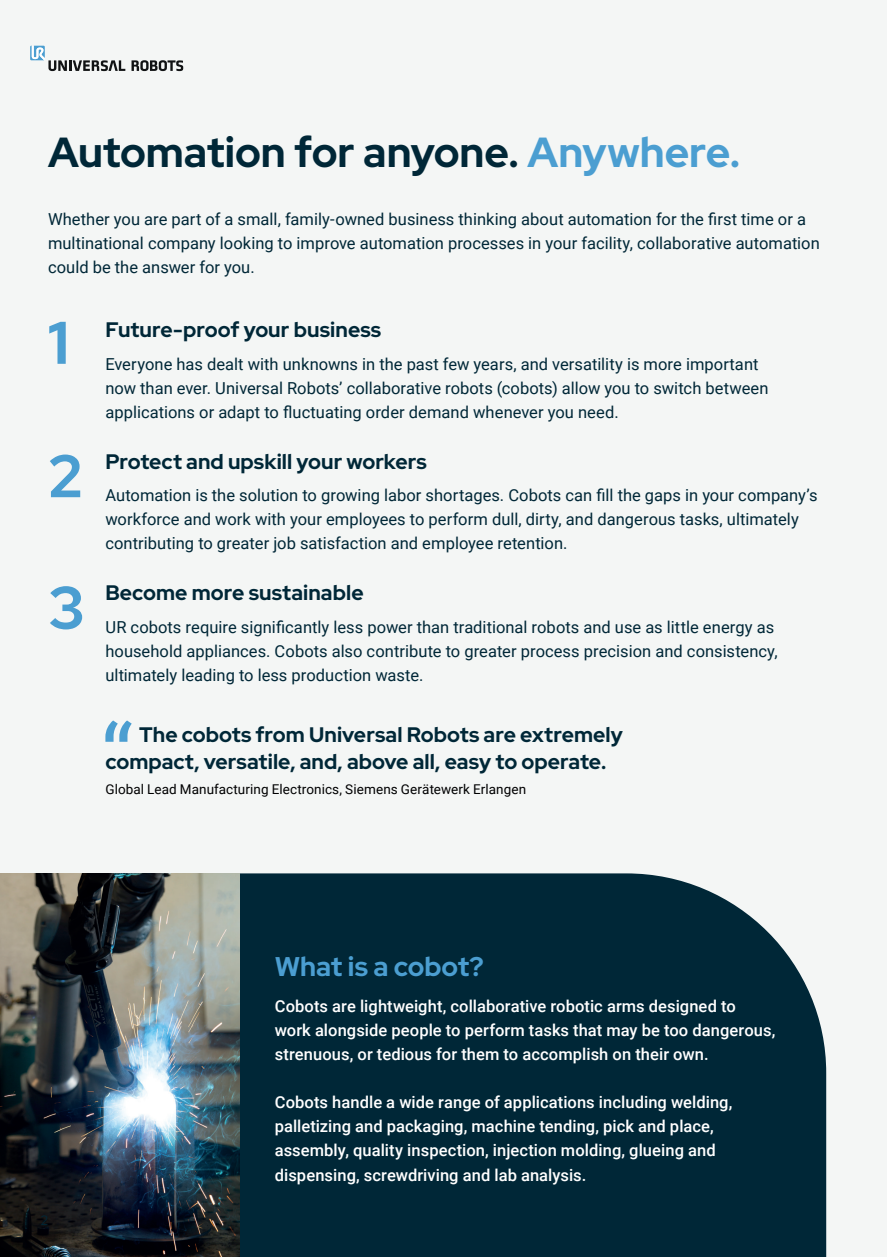
<style>
.page{position:relative;width:887px;height:1257px;background:#f4f6f5}
.page>*{position:absolute;margin:0;border:0;box-sizing:border-box;transform-origin:0 0}
.t1{font:700 60px/131.6px "Red Hat Display";color:#4b9ed1}
.t2{font:700 42px "Red Hat Display";color:#002737}
.t3{font:700 27px "Red Hat Display";letter-spacing:-.005em;color:#4b9ed1}
.t4{font:700 21px/27px "Red Hat Display";letter-spacing:.005em;color:#002737}
.t5{font:16.5px/24px "Roboto";color:#002737}
.t6{font:500 16.5px/24px "Roboto";letter-spacing:.005em;color:#fff}
.t7{font:13.5px "Roboto";letter-spacing:.005em;color:#000001}
.t8{font:13.5px "Red Hat Display";color:#002737}
.s1{color:#4b9ed1}
</style>
<div class="page">
<div style="left:239px;top:873px;width:587px;height:384px;background:#002737"></div>
<img style="left:0;top:873px;width:239px;height:384px">
<svg style="left:105px;top:720px;width:27px;height:22px"></svg>
<svg style="left:132px;top:60px;width:51px;height:11px"></svg>
<svg style="left:30px;top:46px;width:95px;height:25px"></svg>
<h2 class="t2" style="left:48px;top:125px;width:694px">Automation for anyone. <span class="s1">Anywhere.</span></h2>
<p class="t5" style="left:48px;top:206px;width:773px">Whether you are part of a small, family-owned business thinking about automation for the first time or a multinational company looking to improve automation processes in your facility, collaborative automation could be the answer for you.</p>
<h1 class="t1" style="left:48px;top:276px;width:22px">1</h1>
<h1 class="t1" style="left:48px;top:409px;width:38px">2<br>3</h1>
<p class="t4" style="left:105px;top:316px;width:277px">Future-proof your business</p>
<p class="t5" style="left:105px;top:351px;width:665px">Everyone has dealt with unknowns in the past few years, and versatility is more important now than ever. Universal Robots’ collaborative robots (cobots) allow you to switch between applications or adapt to fluctuating order demand whenever you need.</p>
<p class="t4" style="left:105px;top:447px;width:323px">Protect and upskill your workers</p>
<p class="t5" style="left:105px;top:483px;width:714px">Automation is the solution to growing labor shortages. Cobots can fill the gaps in your company’s workforce and work with your employees to perform dull, dirty, and dangerous tasks, ultimately contributing to greater job satisfaction and employee retention.</p>
<p class="t4" style="left:105px;top:579px;width:260px">Become more sustainable</p>
<p class="t5" style="left:105px;top:614px;width:674px">UR cobots require significantly less power than traditional robots and use as little energy as household appliances. Cobots also contribute to greater process precision and consistency, ultimately leading to less production waste.</p>
<p class="t4" style="left:105px;top:720px;width:519px;text-indent:34px">The cobots from Universal Robots are extremely compact, versatile, and, above all, easy to operate.</p>
<p class="t7" style="left:105px;top:779px;width:422px">Global Lead Manufacturing Electronics, Siemens Gerätewerk Erlangen</p>
<p class="t8" style="left:41px;top:1211px;width:9px">2</p>
<h3 class="t3" style="left:275px;top:949px;width:210px">What is a cobot?</h3>
<p class="t6" style="left:275px;top:994px;width:502px">Cobots are lightweight, collaborative robotic arms designed to work alongside people to perform tasks that may be too dangerous, strenuous, or tedious for them to accomplish on their own.</p>
<p class="t6" style="left:275px;top:1090px;width:459px">Cobots handle a wide range of applications including welding, palletizing and packaging, machine tending, pick and place, assembly, quality inspection, injection molding, glueing and dispensing, screwdriving and lab analysis.</p>
</div>
